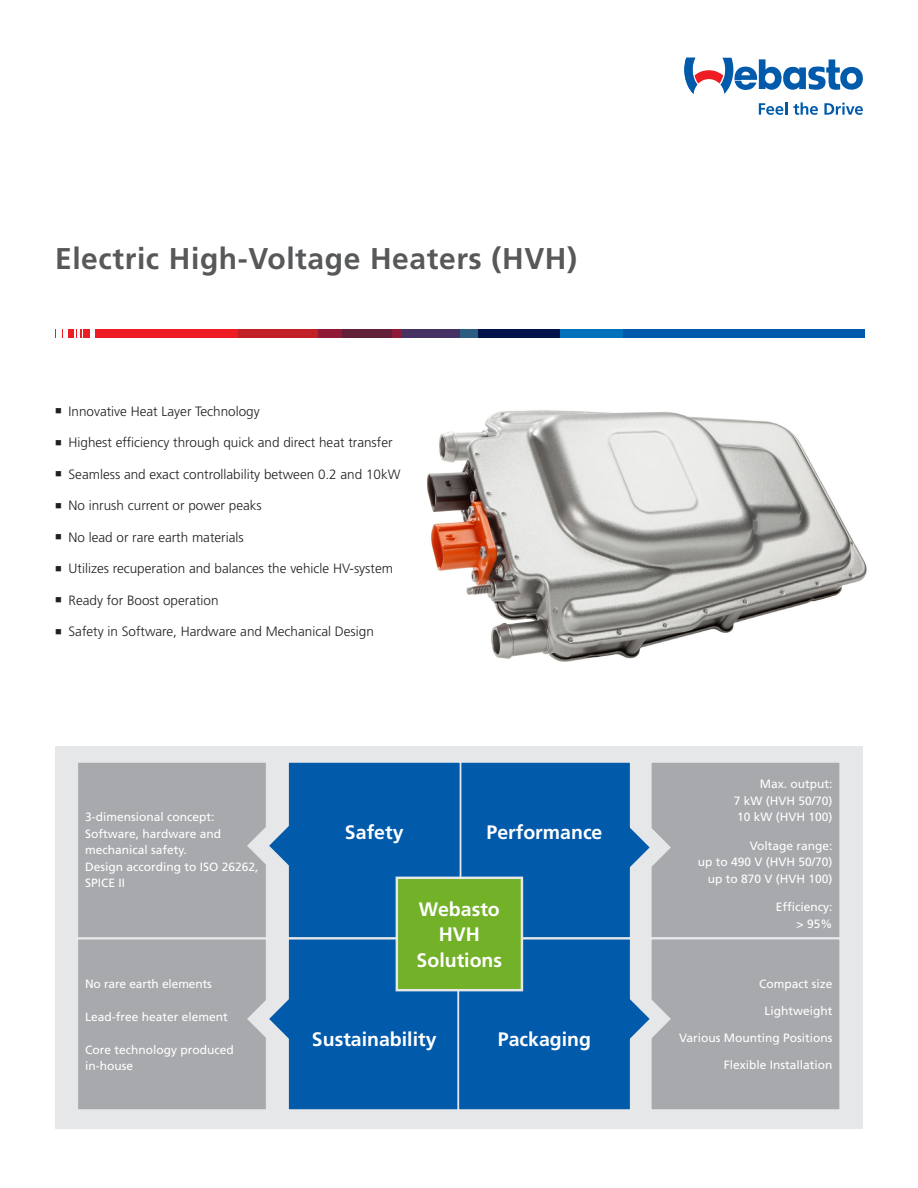
<style>
.page{position:relative;width:918px;height:1188px;background:#fff}
.page>*{position:absolute;margin:0;border:0;box-sizing:border-box;transform-origin:0 0}
.Headline_20pt{font:700 30px "Frutiger";letter-spacing:.02em;color:#57585a}
.t1{font:700 19.5px/25.5px "Frutiger";color:#fff;text-align:center}
.Copy_Paragraph{font:300 13.5px "Frutiger";color:#231f20}
.t2{font:12px/16.5px "Frutiger";color:#fff;text-align:right}
</style>
<div class="page">
<div style="left:55px;top:329px;width:184px;height:8px;background:#ee1d23"></div>
<div style="left:239px;top:329px;width:79px;height:8px;background:#c12027"></div>
<div style="left:318px;top:329px;width:24px;height:8px;background:#901938"></div>
<div style="left:342px;top:329px;width:50px;height:8px;background:#611f38"></div>
<div style="left:392px;top:329px;width:10px;height:8px;background:#901938"></div>
<div style="left:402px;top:329px;width:58px;height:8px;background:#453162"></div>
<div style="left:460px;top:329px;width:18px;height:8px;background:#2a5d80"></div>
<div style="left:478px;top:329px;width:82px;height:8px;background:#00134a"></div>
<div style="left:560px;top:329px;width:64px;height:8px;background:#0072bc"></div>
<div style="left:624px;top:329px;width:241px;height:8px;background:#015aaa"></div>
<svg style="left:56px;top:329px;width:6px;height:8px"></svg>
<div style="left:63px;top:329px;width:5px;height:8px;background:#fff"></div>
<svg style="left:74px;top:329px;width:9px;height:8px"></svg>
<div style="left:90px;top:329px;width:5px;height:8px;background:#fff"></div>
<svg style="left:684px;top:58px;width:179px;height:36px"></svg>
<svg style="left:759px;top:102px;width:28px;height:13px"></svg>
<svg style="left:793px;top:102px;width:25px;height:13px"></svg>
<svg style="left:824px;top:103px;width:39px;height:12px"></svg>
<img style="left:427px;top:410px;width:440px;height:252px">
<div style="left:55px;top:746px;width:808px;height:382px;background:#e6e7e9"></div>
<div style="left:651px;top:762px;width:189px;height:176px;background:#a8a9ad"></div>
<div style="left:650px;top:761px;width:191px;height:178px;border:2px solid #e6e7e9"></div>
<div style="left:651px;top:939px;width:189px;height:171px;background:#a8a9ad"></div>
<div style="left:650px;top:938px;width:191px;height:173px;border:2px solid #e6e7e9"></div>
<div style="left:77px;top:939px;width:190px;height:171px;background:#a8a9ad"></div>
<div style="left:76px;top:938px;width:192px;height:173px;border:2px solid #e6e7e9"></div>
<div style="left:288px;top:939px;width:173px;height:171px;background:#015aaa"></div>
<div style="left:287px;top:938px;width:174px;height:173px;border:2px solid #e6e7e9"></div>
<div style="left:458px;top:762px;width:173px;height:176px;background:#015aaa"></div>
<div style="left:457px;top:761px;width:175px;height:178px;border:2px solid #e6e7e9"></div>
<div style="left:288px;top:762px;width:173px;height:176px;background:#015aaa"></div>
<div style="left:287px;top:761px;width:174px;height:178px;border:2px solid #e6e7e9"></div>
<div style="left:458px;top:939px;width:173px;height:171px;background:#015aaa"></div>
<div style="left:457px;top:938px;width:175px;height:173px;border:2px solid #e6e7e9"></div>
<svg style="left:629px;top:998px;width:42px;height:42px"></svg>
<svg style="left:629px;top:826px;width:42px;height:43px"></svg>
<svg style="left:247px;top:998px;width:43px;height:42px"></svg>
<div style="left:397px;top:878px;width:125px;height:112px;background:#72b128"></div>
<div style="left:396px;top:877px;width:127px;height:114px;border:2px solid #e6e7e9"></div>
<div style="left:77px;top:762px;width:190px;height:176px;background:#a8a9ad"></div>
<div style="left:76px;top:761px;width:192px;height:178px;border:2px solid #e6e7e9"></div>
<svg style="left:247px;top:824px;width:43px;height:45px"></svg>
<p class="Headline_20pt" style="left:55px;top:241px;width:524px">Electric High-Voltage Heaters (HVH)</p>
<p class="Copy_Paragraph" style="left:55px;top:404px;width:206px">■ Innovative Heat Layer Technology</p>
<p class="Copy_Paragraph" style="left:55px;top:435px;width:339px">■ Highest efficiency through quick and direct heat transfer</p>
<p class="Copy_Paragraph" style="left:55px;top:467px;width:347px">■ Seamless and exact controllability between 0.2 and 10kW</p>
<p class="Copy_Paragraph" style="left:55px;top:498px;width:208px">■ No inrush current or power peaks</p>
<p class="Copy_Paragraph" style="left:55px;top:530px;width:190px">■ No lead or rare earth materials</p>
<p class="Copy_Paragraph" style="left:55px;top:561px;width:340px">■ Utilizes recuperation and balances the vehicle HV-system</p>
<p class="Copy_Paragraph" style="left:55px;top:593px;width:165px">■ Ready for Boost operation</p>
<p class="Copy_Paragraph" style="left:55px;top:624px;width:320px">■ Safety in Software, Hardware and Mechanical Design</p>
<p class="t2" style="left:85px;top:809px;width:131px">3-dimensional concept:</p>
<p class="t2" style="left:85px;top:826px;width:138px">Software, hardware and</p>
<p class="t2" style="left:85px;top:842px;width:175px;text-align:left">mechanical safety.<br>Design according to ISO 26262,<br>SPICE II</p>
<p class="t2" style="left:85px;top:975px;width:128px">No rare earth elements</p>
<p class="t2" style="left:85px;top:1008px;width:144px">Lead-free heater element</p>
<p class="t2" style="left:85px;top:1041px;width:150px;text-align:left">Core technology produced in-house</p>
<p class="t1" style="left:345px;top:820px;width:60px">Safety</p>
<p class="t1" style="left:487px;top:820px;width:117px">Performance</p>
<p class="t1" style="left:419px;top:896px;width:82px">Webasto<br>HVH</p>
<p class="t1" style="left:417px;top:947px;width:87px">Solutions</p>
<p class="t1" style="left:312px;top:1027px;width:126px">Sustainability</p>
<p class="t1" style="left:498px;top:1027px;width:95px">Packaging</p>
<p class="t2" style="left:734px;top:776px;width:100px;text-align:justify;text-indent:26px">Max. output:<br>7 kW (HVH 50/70)<br>10 kW (HVH 100)</p>
<p class="t2" style="left:698px;top:837px;width:136px">Voltage range:<br>up to 490 V (HVH 50/70)</p>
<p class="t2" style="left:708px;top:870px;width:126px">up to 870 V (HVH 100)</p>
<p class="t2" style="left:776px;top:899px;width:58px">Efficiency: &gt; 95%</p>
<p class="t2" style="left:759px;top:976px;width:75px">Compact size</p>
<p class="t2" style="left:764px;top:1003px;width:70px">Lightweight</p>
<p class="t2" style="left:679px;top:1030px;width:155px">Various Mounting Positions</p>
<p class="t2" style="left:724px;top:1057px;width:110px">Flexible Installation</p>
</div>
